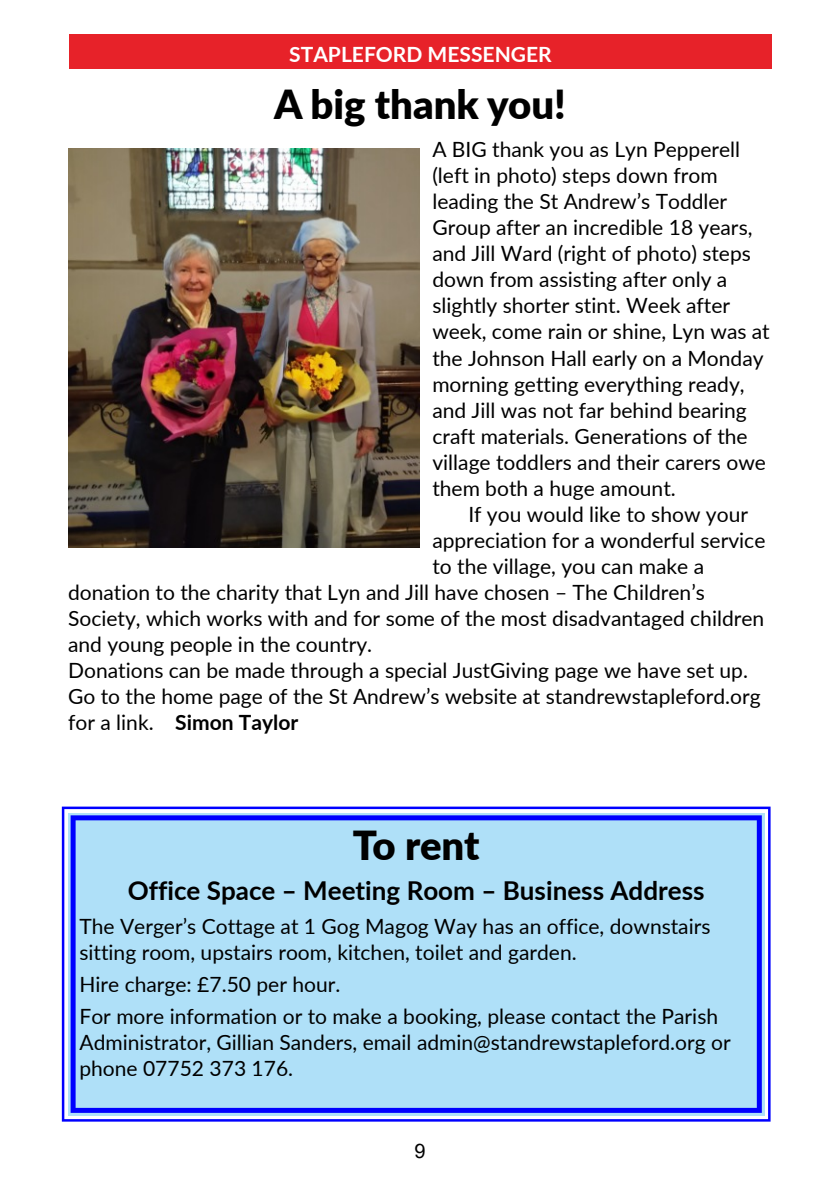
<style>
.page{position:relative;width:840px;height:1191px;background:#fff}
.page>*{position:absolute;margin:0;border:0;box-sizing:border-box;transform-origin:0 0}
.t1{font:900 40px "Lato";color:#000}
.t2{font:700 26px "Lato";color:#000}
.t3{font:21px/26px "Lato";color:#000}
.t4{font:700 21px "Lato";color:#000}
.t5{font:700 21px "Lato";color:#fff}
.t6{font:20px "Arial";color:#000}
.s1{font-weight:400}
</style>
<div class="page">
<div style="left:69px;top:34px;width:702px;height:34px;background:#e72229"></div>
<svg style="left:62px;top:806px;width:708px;height:315px;background:#a6d2f8"></svg>
<img style="left:68px;top:149px;width:352px;height:398px">
<p class="t5" style="left:289px;top:45px;width:264px">STAPLEFORD MESSENGER</p>
<h1 class="t1" style="left:274px;top:87px;width:293px">A big thank you!</h1>
<p class="t3" style="left:432px;top:138px;width:339px">A BIG thank you as Lyn Pepperell (left in photo) steps down from leading the St Andrew’s Toddler Group after an incredible 18 years, and Jill Ward (right of photo) steps down from assisting after only a slightly shorter stint. Week after week, come rain or shine, Lyn was at the Johnson Hall early on a Monday morning getting everything ready, and Jill was not far behind bearing craft materials. Generations of the village toddlers and their carers owe them both a huge amount.</p>
<p class="t3" style="left:468px;top:502px;width:281px">If you would like to show your</p>
<p class="t3" style="left:432px;top:528px;width:334px">appreciation for a wonderful service</p>
<p class="t3" style="left:432px;top:554px;width:273px">to the village, you can make a</p>
<p class="t3" style="left:68px;top:580px;width:638px">donation to the charity that Lyn and Jill have chosen – The Children’s</p>
<p class="t3" style="left:68px;top:606px;width:697px">Society, which works with and for some of the most disadvantaged children</p>
<p class="t3" style="left:68px;top:632px;width:305px">and young people in the country.</p>
<p class="t3" style="left:68px;top:658px;width:681px">Donations can be made through a special JustGiving page we have set up.</p>
<p class="t3" style="left:68px;top:684px;width:693px">Go to the home page of the St Andrew’s website at standrewstapleford.org</p>
<p class="t4" style="left:68px;top:712px;width:231px"><span class="s1">for a link.</span> Simon Taylor</p>
<h1 class="t1" style="left:352px;top:827px;width:128px">To rent</h1>
<p class="t2" style="left:128px;top:879px;width:578px">Office Space – Meeting Room – Business Address</p>
<p class="t3" style="left:79px;top:914px;width:632px">The Verger’s Cottage at 1 Gog Magog Way has an office, downstairs sitting room, upstairs room, kitchen, toilet and garden.</p>
<p class="t3" style="left:79px;top:969px;width:640px;line-height:32px">Hire charge: £7.50 per hour.<br>For more information or to make a booking, please contact the Parish</p>
<p class="t3" style="left:79px;top:1030px;width:652px">Administrator, Gillian Sanders, email admin@standrewstapleford.org or phone 07752 373 176.</p>
<p class="t6" style="left:414px;top:1143px;width:13px">9</p>
</div>
